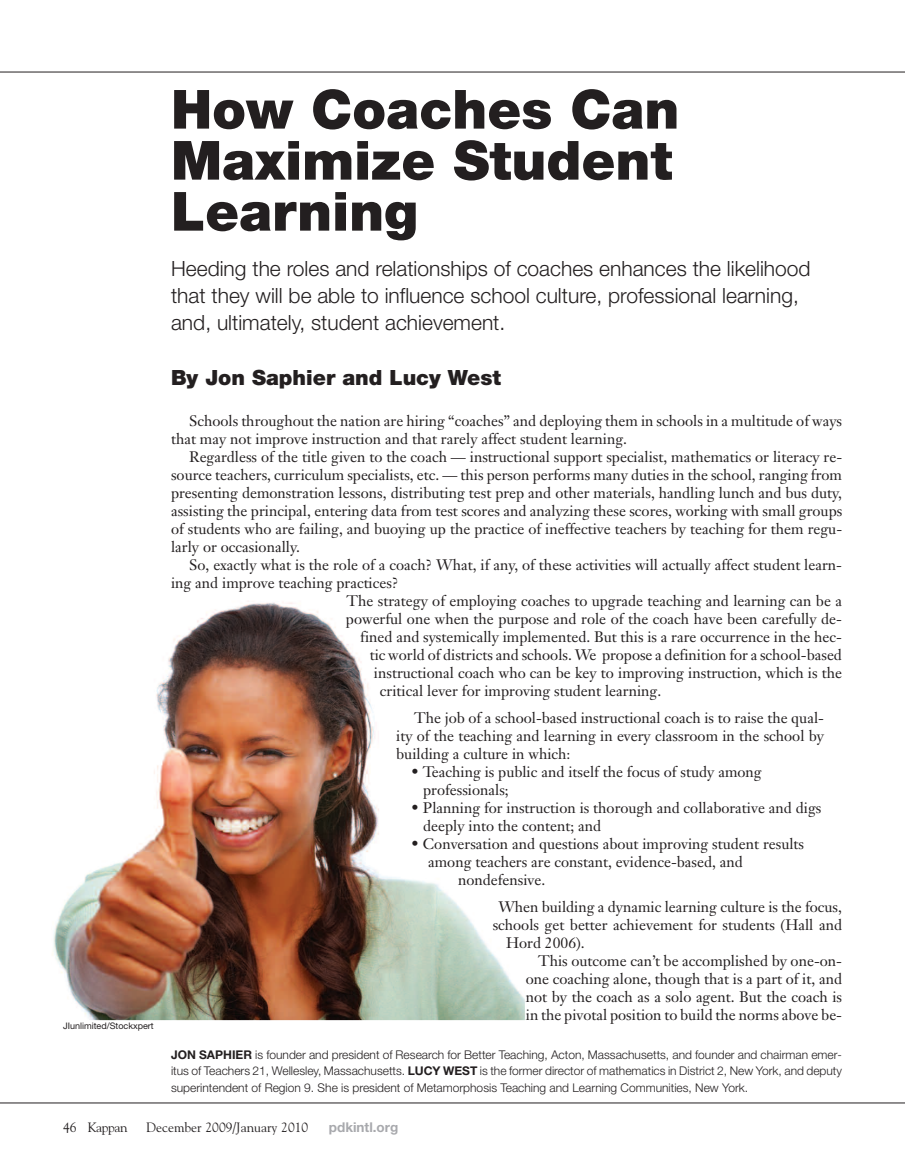
<style>
.page{position:relative;width:905px;height:1175px;background:#fff}
.page>*{position:absolute;margin:0;border:0;box-sizing:border-box;transform-origin:0 0}
.t1{font:900 54px/51px "Helvetica Neue";color:#231f20}
.t2{font:300 21px/27px "Helvetica Neue";color:#231f20}
.t3{font:900 21px "Helvetica Neue";color:#231f20}
.t4{font:15px/18px "Janson Text";color:#231f20}
.t5{font:13.5px "Goudy";color:#231f20}
.t6{font:700 13.5px "Helvetica Neue";color:#a8a9ad}
.t7{font:13.5px "Goudy";letter-spacing:-.03em;color:#231f20}
.t8{font:300 12px/16.5px "Helvetica Neue";color:#231f20;text-align:justify}
.t9{font:9px "Helvetica Neue";color:#231f20}
.s1{font-weight:700}
</style>
<div class="page">
<hr style="left:0;top:72px;width:904px;height:1px;background:#231f20">
<hr style="left:0;top:1102px;width:904px;height:1px;background:#231f20">
<img style="left:52px;top:601px;width:473px;height:419px">
<p class="t9" style="left:63px;top:1022px;width:92px">JIunlimited/Stockxpert</p>
<h1 class="t1" style="left:171px;top:88px;width:510px">How Coaches Can<br>Maximize Student<br>Learning</h1>
<h2 class="t2" style="left:171px;top:257px;width:641px">Heeding the roles and relationships of coaches enhances the likelihood that they will be able to influence school culture, professional learning, and, ultimately, student achievement.</h2>
<h2 class="t3" style="left:171px;top:370px;width:331px">By Jon Saphier and Lucy West</h2>
<p class="t4" style="left:171px;top:413px;width:672px;text-indent:18px">Schools throughout the nation are hiring “coaches” and deploying them in schools in a multitude of ways that may not improve instruction and that rarely affect student learning.</p>
<p class="t4" style="left:171px;top:449px;width:672px;text-align:justify;text-indent:18px">Regardless of the title given to the coach — instructional support specialist, mathematics or literacy re&shy;source teachers, curriculum specialists, etc. — this person performs many duties in the school, ranging from presenting demonstration lessons, distributing test prep and other materials, handling lunch and bus duty, assisting the principal, entering data from test scores and analyzing these scores, working with small groups of students who are failing, and buoying up the practice of ineffective teachers by teaching for them regu&shy;larly or occasionally.</p>
<p class="t4" style="left:189px;top:557px;width:654px">So, exactly what is the role of a coach? What, if any, of these activities will actually affect student learn-</p>
<p class="t4" style="left:171px;top:575px;width:229px">ing and improve teaching practices?</p>
<p class="t4" style="left:346px;top:593px;width:497px">The strategy of employing coaches to upgrade teaching and learning can be a</p>
<p class="t4" style="left:346px;top:611px;width:497px">powerful one when the purpose and role of the coach have been carefully de-</p>
<p class="t4" style="left:360px;top:629px;width:483px">fined and systemically implemented. But this is a rare occurrence in the hec-</p>
<p class="t4" style="left:370px;top:647px;width:473px">tic world of districts and schools. We propose a definition for a school-based</p>
<p class="t4" style="left:374px;top:665px;width:469px">instructional coach who can be key to improving instruction, which is the</p>
<p class="t4" style="left:380px;top:683px;width:283px">critical lever for improving student learning.</p>
<p class="t4" style="left:396px;top:710px;width:429px;text-align:justify;text-indent:18px">The job of a school-based instructional coach is to raise the qual&shy;ity of the teaching and learning in every classroom in the school by building a culture in which:</p>
<p class="t4" style="left:423px;top:764px;width:340px;text-indent:-12px">• Teaching is public and itself the focus of study among professionals;</p>
<p class="t4" style="left:423px;top:800px;width:400px;text-indent:-12px">• Planning for instruction is thorough and collaborative and digs deeply into the content; and</p>
<p class="t4" style="left:411px;top:836px;width:394px">• Conversation and questions about improving student results</p>
<p class="t4" style="left:428px;top:854px;width:316px">among teachers are constant, evidence-based, and</p>
<p class="t4" style="left:458px;top:872px;width:89px">nondefensive.</p>
<p class="t4" style="left:498px;top:899px;width:345px">When building a dynamic learning culture is the focus,</p>
<p class="t4" style="left:492px;top:917px;width:351px">schools get better achievement for students (Hall and</p>
<p class="t4" style="left:506px;top:935px;width:80px">Hord 2006).</p>
<p class="t4" style="left:538px;top:953px;width:305px">This outcome can’t be accomplished by one-on-</p>
<p class="t4" style="left:526px;top:971px;width:318px">one coaching alone, though that is a part of it, and</p>
<p class="t4" style="left:526px;top:989px;width:318px">not by the coach as a solo agent. But the coach is</p>
<p class="t4" style="left:526px;top:1007px;width:318px">in the pivotal position to build the norms above be-</p>
<p class="t8" style="left:171px;top:1047px;width:672px"><span class="s1">JON SAPHIER</span> is founder and president of Research for Better Teaching, Acton, Massachusetts, and founder and chairman emer&shy;itus of Teachers 21, Wellesley, Massachusetts. <span class="s1">LUCY WEST</span> is the former director of mathematics in District 2, New York, and deputy superintendent of Region 9. She is president of Metamorphosis Teaching and Learning Communities, New York.</p>
<p class="t7" style="left:63px;top:1119px;width:66px">46 Kappan</p>
<p class="t5" style="left:146px;top:1119px;width:163px">December 2009/January 2010</p>
<p class="t6" style="left:329px;top:1122px;width:71px">pdkintl.org</p>
</div>
